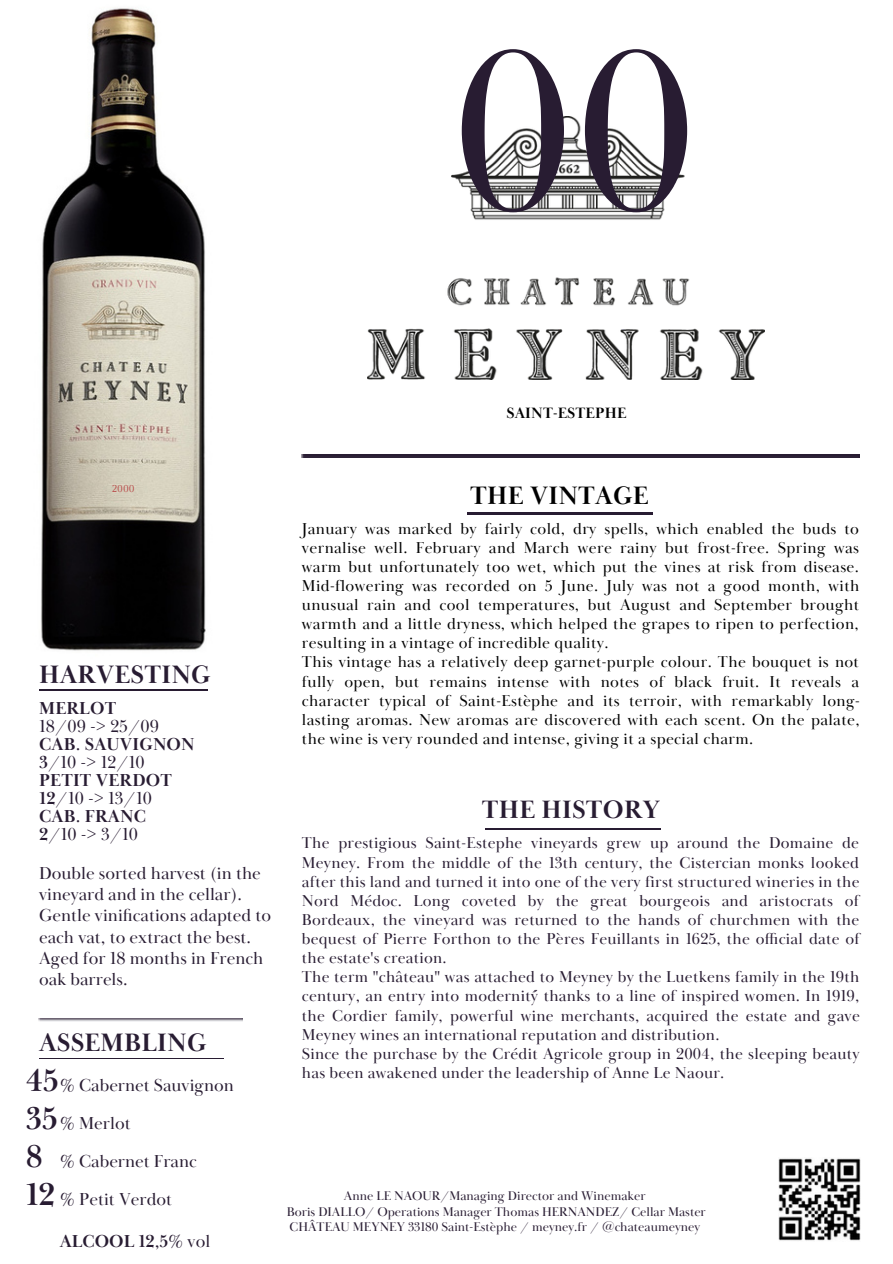
<style>
.page{position:relative;width:893px;height:1264px;background:#fff}
.page>*{position:absolute;margin:0;border:0;box-sizing:border-box;transform-origin:0 0}
.t1{font:235.35px "Baskerville Display PT";color:#281c32}
.t2{font:700 32.4px "Baskerville Display PT";color:#281c32}
.t3{font:700 25.95px "Baskerville Display PT";letter-spacing:.01em;color:#281c32}
.t4{font:700 25.95px "Baskerville Display PT";letter-spacing:.01em;color:#000}
.t5{font:700 25.8px "Baskerville Display PT";letter-spacing:.01em;color:#281c32}
.t6{font:17.85px/21.3px "Baskerville Display PT";color:#281c32}
.t7{font:700 17.85px "Baskerville Display PT";letter-spacing:.01em;color:#281c32}
.t8{font:16.2px/19px "Baskerville Display PT";letter-spacing:.015em;color:#281c32;text-align:justify}
.t9{font:16.2px/19px "Baskerville Display PT";letter-spacing:.02em;color:#000;text-align:justify}
.t10{font:700 15.45px "Baskerville Display PT";letter-spacing:.01em;color:#000}
.t11{font:12.9px/15.8px "Baskerville Display PT";color:#281c32}
.t12{font:9.9px "Argesta Display";color:#b84141}
.s1{font-weight:700}
.s2{font-weight:400}
</style>
<div class="page">
<img style="left:368px;top:116px;width:396px;height:263px">
<hr style="left:39px;top:1057px;width:184px;height:2px;background:#281c32">
<img style="left:39px;top:1018px;width:203px;height:3px">
<hr style="left:301px;top:454px;width:558px;height:3px;background:#291d33">
<img style="left:778px;top:1158px;width:82px;height:83px">
<hr style="left:39px;top:690px;width:168px;height:1px;background:#281c32">
<hr style="left:467px;top:512px;width:185px;height:2px;background:#281c32">
<img style="left:41px;top:8px;width:165px;height:643px">
<img style="left:107px;top:484px;width:35px;height:15px">
<hr style="left:485px;top:828px;width:175px;height:1px;background:#281c32">
<p class="t1" style="left:452px;top:-11px;width:246px">00</p>
<p class="t10" style="left:506px;top:403px;width:121px">SAINT-ESTEPHE</p>
<p class="t12" style="left:112px;top:485px;width:25px">2000</p>
<p class="t4" style="left:470px;top:480px;width:180px">THE VINTAGE</p>
<p class="t3" style="left:39px;top:658px;width:173px">HARVESTING</p>
<p class="t7" style="left:39px;top:697px;width:79px">MERLOT</p>
<p class="t6" style="left:39px;top:716px;width:121px">18/09 -&gt; 25/09</p>
<p class="t7" style="left:39px;top:733px;width:157px">CAB. SAUVIGNON</p>
<p class="t6" style="left:39px;top:752px;width:107px"><span class="s1">3</span>/10 -&gt; 12/10</p>
<p class="t7" style="left:39px;top:769px;width:134px">PETIT VERDOT</p>
<p class="t6" style="left:39px;top:788px;width:114px"><span class="s1">12</span>/10 -&gt; 13/10</p>
<p class="t7" style="left:39px;top:805px;width:108px">CAB. FRANC</p>
<p class="t6" style="left:39px;top:824px;width:100px"><span class="s1">2</span>/10 -&gt; 3/10</p>
<p class="t6" style="left:39px;top:862px;width:223px">Double sorted harvest (in the vineyard and in the cellar).</p>
<p class="t6" style="left:39px;top:905px;width:233px">Gentle vinifications adapted to each vat, to extract the best.</p>
<p class="t6" style="left:39px;top:948px;width:226px">Aged for 18 months in French oak barrels.</p>
<p class="t3" style="left:39px;top:1026px;width:169px">ASSEMBLING</p>
<p class="t2" style="left:26px;top:1060px;width:35px">45</p>
<p class="t2" style="left:26px;top:1098px;width:34px">35</p>
<p class="t2" style="left:26px;top:1136px;width:19px">8</p>
<p class="t2" style="left:26px;top:1175px;width:31px">12</p>
<p class="t6" style="left:60px;top:1066px;width:176px;line-height:38.2px">% Cabernet Sauvignon % Merlot</p>
<p class="t6" style="left:60px;top:1151px;width:138px">% Cabernet Franc</p>
<p class="t6" style="left:60px;top:1189px;width:114px">% Petit Verdot</p>
<p class="t7" style="left:60px;top:1230px;width:152px">ALCOOL 12,5<span class="s2">% vol</span></p>
<p class="t9" style="left:302px;top:519px;width:559px">January was marked by fairly cold, dry spells, which enabled the buds to vernalise well. February and March were rainy but frost-free. Spring was warm but unfortunately too wet, which put the vines at risk from disease.<br>Mid-flowering was recorded on 5 June. July was not a good month, with unusual rain and cool temperatures, but August and September brought warmth and a little dryness, which helped the grapes to ripen to perfection, resulting in a vintage of incredible quality.</p>
<p class="t9" style="left:302px;top:653px;width:559px">This vintage has a relatively deep garnet-purple colour. The bouquet is not fully open, but remains intense with notes of black fruit. It reveals a character typical of Saint-Estèphe and its terroir, with remarkably long&shy;lasting aromas. New aromas are discovered with each scent. On the palate, the wine is very rounded and intense, giving it a special charm.</p>
<p class="t5" style="left:482px;top:793px;width:180px">THE HISTORY</p>
<p class="t8" style="left:302px;top:834px;width:559px">The prestigious Saint-Estephe vineyards grew up around the Domaine de Meyney. From the middle of the 13th century, the Cistercian monks looked after this land and turned it into one of the very first structured wineries in the Nord Médoc. Long coveted by the great bourgeois and aristocrats of Bordeaux, the vineyard was returned to the hands of churchmen with the bequest of Pierre Forthon to the Pères Feuillants in 1625, the official date of the estate's creation.</p>
<p class="t8" style="left:302px;top:968px;width:559px">The term "château" was attached to Meyney by the Luetkens family in the 19th century, an entry into modernitý́ thanks to a line of inspired women. In 1919, the Cordier family, powerful wine merchants, acquired the estate and gave Meyney wines an international reputation and distribution.</p>
<p class="t8" style="left:302px;top:1044px;width:559px">Since the purchase by the Crédit Agricole group in 2004, the sleeping beauty has been awakened under the leadership of Anne Le Naour.</p>
<p class="t11" style="left:344px;top:1188px;width:303px">Anne LE NAOUR/Managing Director and Winemaker</p>
<p class="t11" style="left:287px;top:1203px;width:420px">Boris DIALLO/ Operations Manager Thomas HERNANDEZ/ Cellar Master<br>CHÂTEAU MEYNEY 33180 Saint-Estèphe / meyney.fr / @chateaumeyney</p>
</div>
